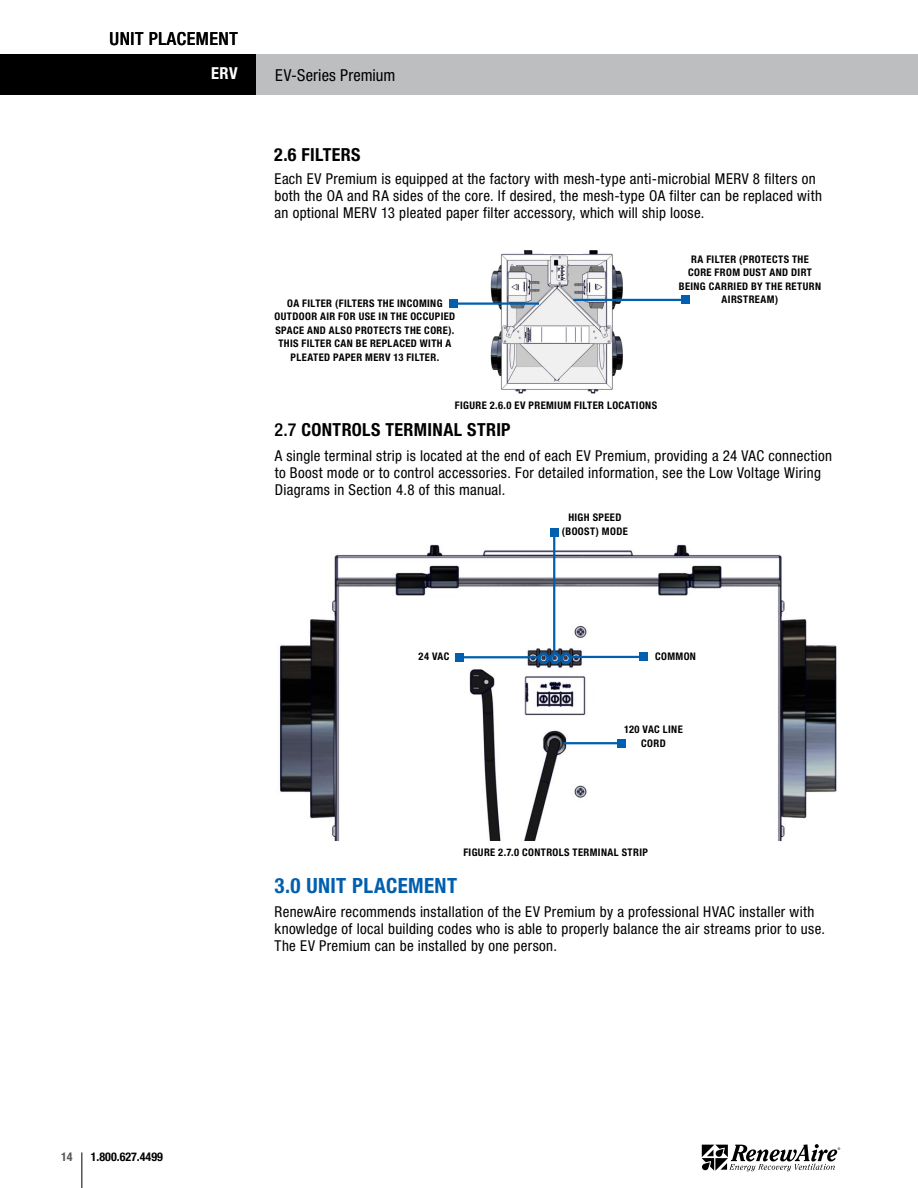
<style>
.page{position:relative;width:918px;height:1188px;background:#fff}
.page>*{position:absolute;margin:0;border:0;box-sizing:border-box;transform-origin:0 0}
.t1{font:700 condensed 21px "Helvetica Neue LT Std";letter-spacing:.02em;color:#005fae}
.t2{font:700 condensed 18px "Helvetica Neue LT Std";letter-spacing:.02em;color:#000}
.t3{font:500 condensed 18px "Helvetica Neue LT Std";letter-spacing:.03em;color:#000}
.t4{font:condensed 16.5px "Helvetica Neue LT Std";letter-spacing:.005em;color:#000}
.t5{font:700 condensed 16.5px "Helvetica Neue LT Std";color:#fff}
.t6{font:condensed 15px/17.2px "Helvetica Neue LT Std";letter-spacing:.02em;color:#000}
.t7{font:700 condensed 12px "Helvetica Neue LT Std";color:#000}
.t8{font:700 condensed 12px "Helvetica Neue LT Std";color:#58595b}
.t9{font:700 condensed 10.5px/13.5px "Helvetica Neue LT Std";letter-spacing:.04em;color:#000;text-align:center}
.t10{font:4.8px "Century Gothic";color:#000}
.s1{font-weight:500}
</style>
<div class="page">
<div style="left:256px;top:54px;width:662px;height:40px;background:#bcbec0"></div>
<div style="left:0;top:54px;width:256px;height:40px;background:#000"></div>
<hr style="left:82px;top:1152px;width:1px;height:36px;background:#000">
<svg style="left:702px;top:1144px;width:138px;height:27px"></svg>
<img style="left:279px;top:544px;width:558px;height:296px">
<hr style="left:564px;top:742px;width:57px;height:2px;background:#005fae">
<div style="left:617px;top:739px;width:9px;height:9px;background:#005fae"></div>
<hr style="left:459px;top:656px;width:80px;height:2px;background:#005fae">
<div style="left:455px;top:653px;width:9px;height:9px;background:#005fae"></div>
<hr style="left:569px;top:656px;width:75px;height:2px;background:#005fae">
<div style="left:639px;top:652px;width:9px;height:9px;background:#005fae"></div>
<hr style="left:553px;top:533px;width:2px;height:120px;background:#005fae">
<div style="left:550px;top:528px;width:9px;height:9px;background:#005fae"></div>
<div style="left:538px;top:652px;width:11px;height:12px;border:3px solid #005fae;border-radius:50%"></div>
<div style="left:549px;top:652px;width:12px;height:12px;border:3px solid #005fae;border-radius:50%"></div>
<div style="left:560px;top:652px;width:12px;height:12px;border:3px solid #005fae;border-radius:50%"></div>
<img style="left:490px;top:250px;width:158px;height:144px">
<hr style="left:454px;top:302px;width:85px;height:3px;background:#005fae">
<div style="left:449px;top:299px;width:9px;height:9px;background:#005fae"></div>
<hr style="left:573px;top:299px;width:112px;height:2px;background:#005fae">
<div style="left:681px;top:295px;width:9px;height:9px;background:#005fae"></div>
<div style="left:545px;top:227px;width:38px;height:27px;background:#fff"></div>
<p class="t3" style="left:110px;top:28px;width:130px">UNIT PLACEMENT</p>
<p class="t5" style="left:211px;top:63px;width:28px">ERV</p>
<p class="t4" style="left:275px;top:66px;width:122px">EV-Series Premium</p>
<p class="t2" style="left:274px;top:144px;width:88px">2.6 FILTERS</p>
<p class="t6" style="left:275px;top:169px;width:549px">Each EV Premium is equipped at the factory with mesh-type anti-microbial MERV 8 filters on both the OA and RA sides of the core. If desired, the mesh-type OA filter can be replaced with an optional MERV 13 pleated paper filter accessory, which will ship loose.</p>
<p class="t9" style="left:275px;top:296px;width:182px">OA FILTER (FILTERS THE INCOMING<br>OUTDOOR AIR FOR USE IN THE OCCUPIED<br>SPACE AND ALSO PROTECTS THE CORE).<br>THIS FILTER CAN BE REPLACED WITH A<br>PLEATED PAPER MERV 13 FILTER.</p>
<p class="t9" style="left:455px;top:398px;width:204px">FIGURE 2.6.0 EV PREMIUM FILTER LOCATIONS</p>
<p class="t9" style="left:679px;top:252px;width:144px">RA FILTER (PROTECTS THE<br>CORE FROM DUST AND DIRT<br>BEING CARRIED BY THE RETURN<br>AIRSTREAM)</p>
<p class="t2" style="left:275px;top:419px;width:238px"><span class="s1">2.7</span> CONTROLS TERMINAL STRIP</p>
<p class="t6" style="left:275px;top:447px;width:559px">A single terminal strip is located at the end of each EV Premium, providing a 24 VAC connection to Boost mode or to control accessories. For detailed information, see the Low Voltage Wiring<br>Diagrams in Section 4.8 of this manual.</p>
<p class="t10" style="left:391px;top:427px;width:50px">www.renewaire.com</p>
<p class="t10" style="left:447px;top:427px;width:36px">(800) 627- 4499</p>
<p class="t9" style="left:562px;top:511px;width:67px">HIGH SPEED (BOOST) MODE</p>
<p class="t9" style="left:418px;top:649px;width:32px">24 VAC</p>
<p class="t9" style="left:655px;top:649px;width:42px">COMMON</p>
<p class="t9" style="left:624px;top:722px;width:60px">120 VAC LINE<br>CORD</p>
<p class="t9" style="left:463px;top:846px;width:186px">FIGURE 2.7.0 CONTROLS TERMINAL STRIP</p>
<p class="t8" style="left:61px;top:1150px;width:13px">14</p>
<p class="t7" style="left:91px;top:1150px;width:73px">1.800.627.4499</p>
<h1 class="t1" style="left:275px;top:873px;width:184px">3.0 UNIT PLACEMENT</h1>
<p class="t6" style="left:275px;top:903px;width:552px">RenewAire recommends installation of the EV Premium by a professional HVAC installer with knowledge of local building codes who is able to properly balance the air streams prior to use.<br>The EV Premium can be installed by one person.</p>
</div>
